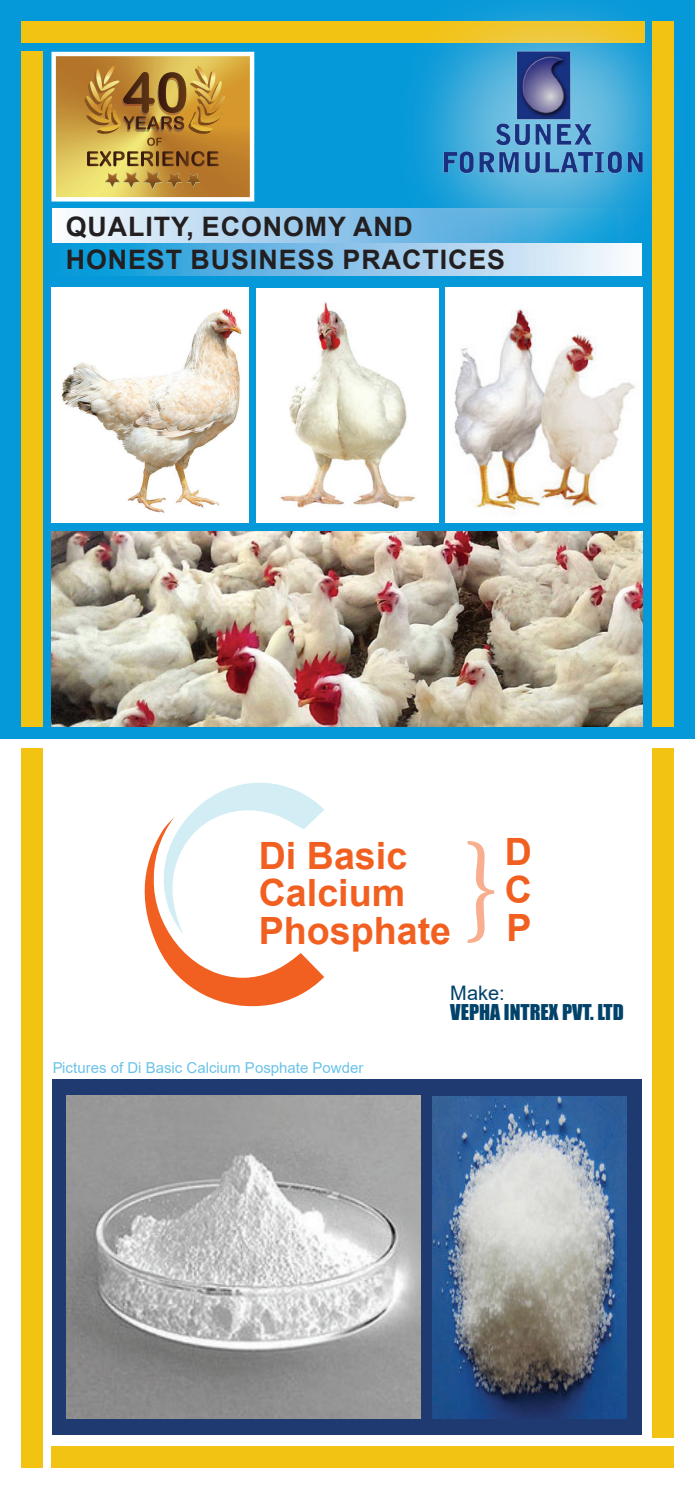
<style>
.page{position:relative;width:695px;height:1489px;background:#fff}
.page>*{position:absolute;margin:0;border:0;box-sizing:border-box;transform-origin:0 0}
.t1{font:700 37.5px/37.5px "Arial";color:#f26021}
.t2{font:700 26.75px/33.8px "Arial";letter-spacing:.035em;color:#231f20}
.t3{font:20px "Impact";color:#00426a}
.t4{font:20px "Arial";color:#00426a}
.t5{font:15px "Arial";color:#0699d9}
</style>
<div class="page">
<div style="left:52px;top:1079px;width:589px;height:355px;background:#1f3a71"></div>
<div style="left:0;top:0;width:694px;height:738px;background:#0699d9"></div>
<svg style="left:123px;top:243px;width:518px;height:33px;background:#8ec8ea"></svg>
<svg style="left:53px;top:209px;width:340px;height:34px;background:#b9d9f1"></svg>
<img style="left:51px;top:288px;width:197px;height:234px">
<div style="left:256px;top:288px;width:182px;height:234px;background:#fff"></div>
<img style="left:280px;top:302px;width:136px;height:207px">
<img style="left:445px;top:288px;width:197px;height:234px">
<div style="left:652px;top:748px;width:21px;height:689px;background:#f3c314"></div>
<div style="left:21px;top:748px;width:22px;height:719px;background:#f3c314"></div>
<div style="left:51px;top:1446px;width:622px;height:21px;background:#f3c314"></div>
<div style="left:21px;top:21px;width:623px;height:22px;background:#f3c314"></div>
<div style="left:21px;top:52px;width:22px;height:674px;background:#f3c314"></div>
<img style="left:51px;top:531px;width:591px;height:195px">
<svg style="left:51px;top:52px;width:203px;height:149px;background:#be984c"></svg>
<img style="left:393px;top:4px;width:281px;height:244px">
<img style="left:415px;top:34px;width:237px;height:164px">
<div style="left:652px;top:21px;width:21px;height:705px;background:#f3c314"></div>
<img style="left:66px;top:1095px;width:354px;height:323px">
<img style="left:432px;top:1096px;width:194px;height:321px">
<svg style="left:144px;top:782px;width:180px;height:225px"></svg>
<svg style="left:467px;top:841px;width:27px;height:102px"></svg>
<p class="t2" style="left:66px;top:209px;width:441px">QUALITY, ECONOMY AND<br>HONEST BUSINESS PRACTICES</p>
<h1 class="t1" style="left:259px;top:837px;width:194px">DI BASIC<br>CALCIUM<br>PHOSPHATE</h1>
<h1 class="t1" style="left:505px;top:834px;width:28px;text-align:justify">D C P</h1>
<p class="t5" style="left:52px;top:1057px;width:312px">Pictures of Di Basic Calcium Posphate Powder</p>
<p class="t4" style="left:450px;top:979px;width:56px">Make:</p>
<p class="t3" style="left:450px;top:996px;width:175px">VEPHA INTREX PVT. LTD</p>
</div>
